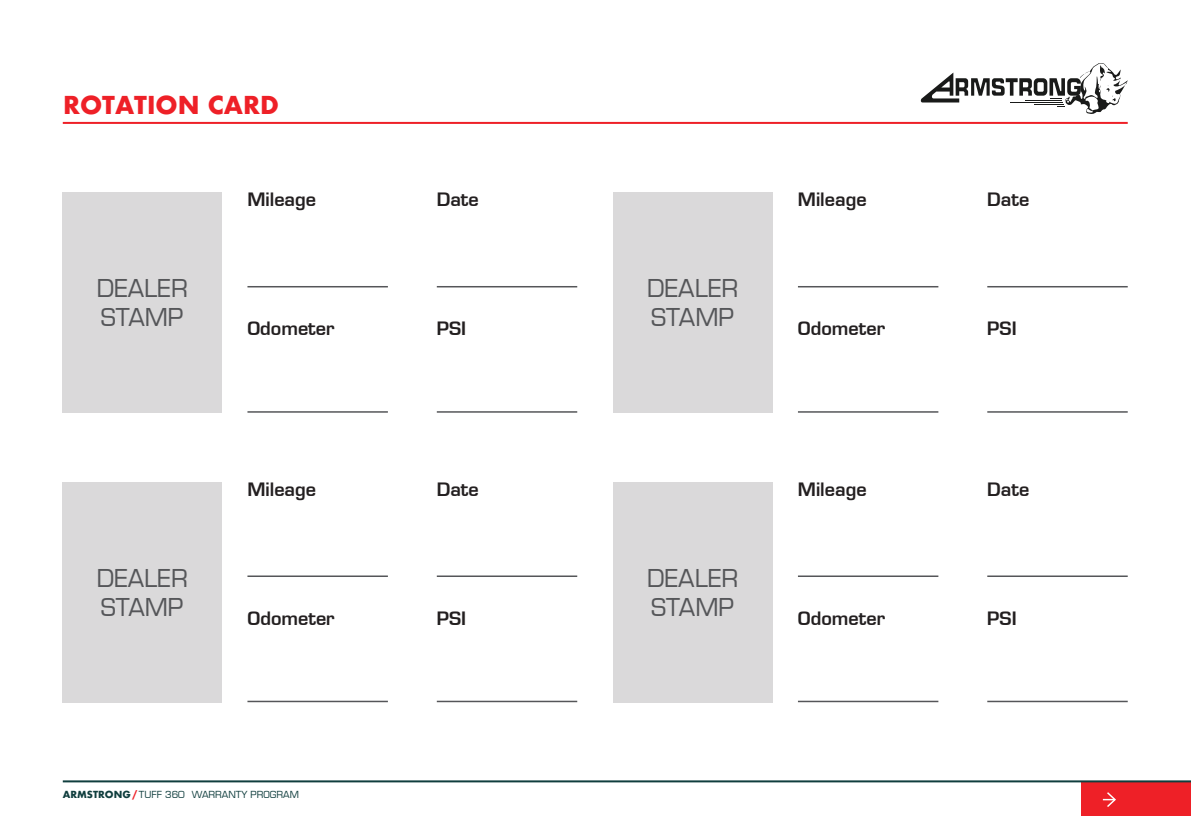
<style>
.page{position:relative;width:1191px;height:840px;background:#fff}
.page>*{position:absolute;margin:0;border:0;box-sizing:border-box;transform-origin:0 0}
.t1{font:500 24px/28.8px "Eurostile";color:#555659}
.t2{font:700 24px "Futura";color:#ee2027}
.t3{font:600 18px "Eurostile";color:#231f20}
.t4{font:500 9.6px "Eurostile";color:#103e3e}
.s1{font-family:"Futura";font-weight:700}
.s2{font-family:"Futura";font-weight:700;color:#ee2027}
</style>
<div class="page">
<div style="left:1081px;top:780px;width:110px;height:35px;background:#ee2027"></div>
<svg style="left:1102px;top:792px;width:14px;height:15px"></svg>
<hr style="left:63px;top:780px;width:1128px;height:2px;background:#103e3e">
<div style="left:63px;top:192px;width:159px;height:221px;background:#dad9da"></div>
<hr style="left:247px;top:286px;width:141px;height:1px;background:#555659">
<hr style="left:437px;top:286px;width:140px;height:1px;background:#555659">
<hr style="left:247px;top:411px;width:141px;height:1px;background:#555659">
<hr style="left:437px;top:411px;width:140px;height:1px;background:#555659">
<div style="left:613px;top:192px;width:159px;height:221px;background:#dad9da"></div>
<hr style="left:798px;top:286px;width:140px;height:1px;background:#555659">
<hr style="left:987px;top:286px;width:140px;height:1px;background:#555659">
<hr style="left:798px;top:411px;width:140px;height:1px;background:#555659">
<hr style="left:987px;top:411px;width:140px;height:1px;background:#555659">
<div style="left:63px;top:482px;width:159px;height:220px;background:#dad9da"></div>
<hr style="left:247px;top:575px;width:141px;height:1px;background:#555659">
<hr style="left:437px;top:575px;width:140px;height:1px;background:#555659">
<hr style="left:247px;top:700px;width:141px;height:1px;background:#555659">
<hr style="left:437px;top:700px;width:140px;height:1px;background:#555659">
<div style="left:613px;top:482px;width:159px;height:220px;background:#dad9da"></div>
<hr style="left:798px;top:575px;width:140px;height:1px;background:#555659">
<hr style="left:987px;top:575px;width:140px;height:1px;background:#555659">
<hr style="left:798px;top:700px;width:140px;height:1px;background:#555659">
<hr style="left:987px;top:700px;width:140px;height:1px;background:#555659">
<svg style="left:920px;top:63px;width:208px;height:51px"></svg>
<hr style="left:63px;top:122px;width:1064px;height:2px;background:#ee2027">
<h1 class="t2" style="left:63px;top:87px;width:217px">ROTATION CARD</h1>
<p class="t3" style="left:247px;top:188px;width:70px">Mileage</p>
<p class="t3" style="left:437px;top:188px;width:44px">Date</p>
<p class="t3" style="left:798px;top:188px;width:70px">Mileage</p>
<p class="t3" style="left:987px;top:188px;width:44px">Date</p>
<h1 class="t1" style="left:97px;top:274px;width:93px">DEALER<br>STAMP</h1>
<p class="t3" style="left:247px;top:317px;width:89px">Odometer</p>
<p class="t3" style="left:437px;top:317px;width:31px">PSI</p>
<h1 class="t1" style="left:647px;top:274px;width:93px">DEALER<br>STAMP</h1>
<p class="t3" style="left:798px;top:317px;width:89px">Odometer</p>
<p class="t3" style="left:987px;top:317px;width:31px">PSI</p>
<p class="t3" style="left:247px;top:477px;width:70px">Mileage</p>
<p class="t3" style="left:437px;top:477px;width:44px">Date</p>
<p class="t3" style="left:798px;top:477px;width:70px">Mileage</p>
<p class="t3" style="left:987px;top:477px;width:44px">Date</p>
<h1 class="t1" style="left:97px;top:563px;width:93px">DEALER<br>STAMP</h1>
<p class="t3" style="left:247px;top:606px;width:89px">Odometer</p>
<p class="t3" style="left:437px;top:606px;width:31px">PSI</p>
<h1 class="t1" style="left:647px;top:563px;width:93px">DEALER<br>STAMP</h1>
<p class="t3" style="left:798px;top:606px;width:89px">Odometer</p>
<p class="t3" style="left:987px;top:606px;width:31px">PSI</p>
<p class="t4" style="left:63px;top:788px;width:238px"><span class="s1">ARMSTRONG</span> <span class="s2">/</span> TUFF 360 WARRANTY PROGRAM</p>
</div>
